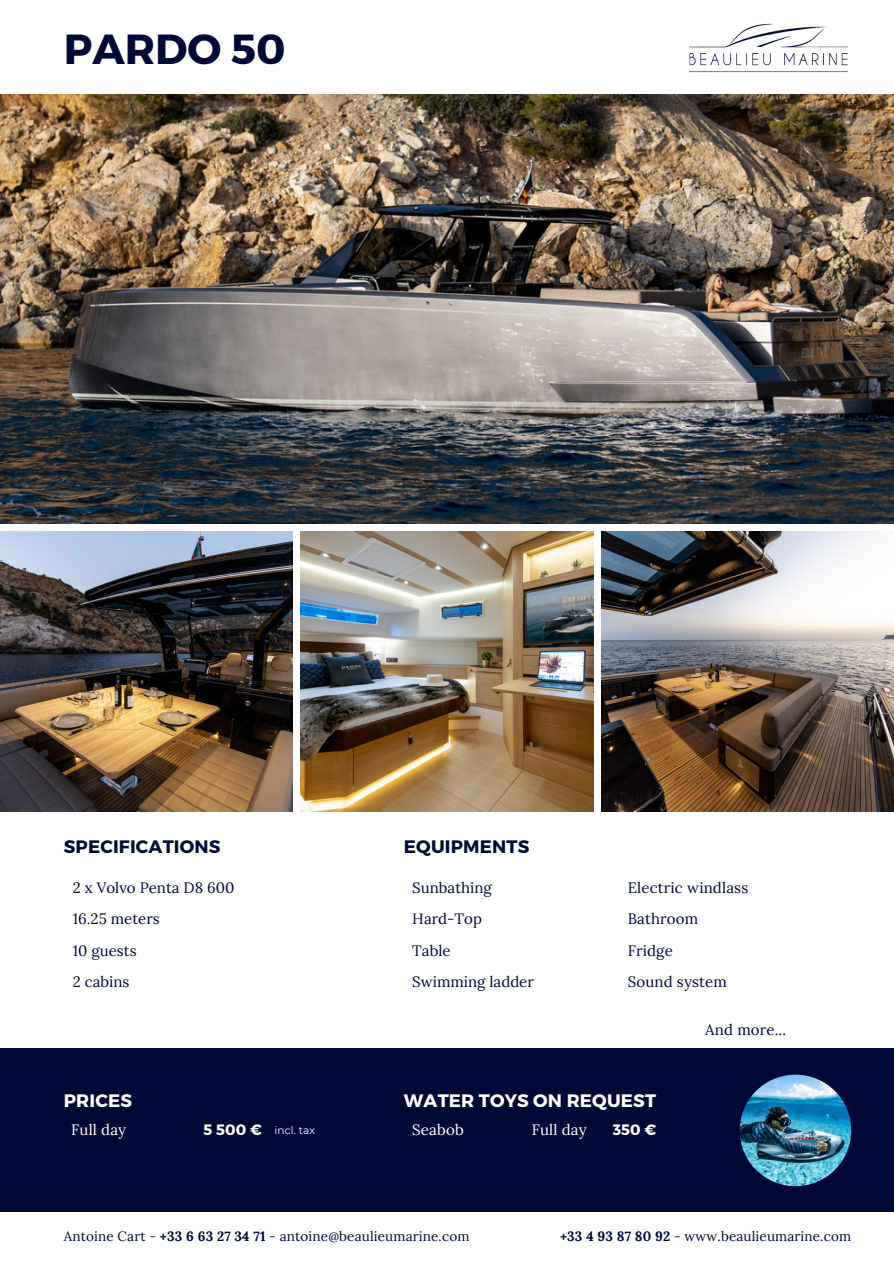
<style>
.page{position:relative;width:894px;height:1264px;background:#fff}
.page>*{position:absolute;margin:0;border:0;box-sizing:border-box;transform-origin:0 0}
.t1{font:700 42px "Montserrat";color:#000936}
.t2{font:700 21px "Montserrat";letter-spacing:.01em;color:#fff}
.t3{font:700 18px "Montserrat";letter-spacing:.01em;color:#000936}
.t4{font:700 18px "Montserrat";letter-spacing:.01em;color:#fff}
.t5{font:15px "Lora";color:#000936}
.t6{font:15px "Lora";letter-spacing:.01em;color:#fff}
.t7{font:700 15px "Montserrat";letter-spacing:.01em;color:#fff}
.t8{font:13.5px "Lora";letter-spacing:.01em;color:#000936}
.t9{font:10.5px "Montserrat";letter-spacing:.01em;color:#fff}
.s1{font-weight:700}
</style>
<div class="page">
<img style="left:689px;top:23px;width:159px;height:50px">
<img style="left:0;top:94px;width:893px;height:429px">
<img style="left:0;top:532px;width:293px;height:279px">
<img style="left:301px;top:532px;width:292px;height:279px">
<img style="left:601px;top:532px;width:292px;height:279px">
<div style="left:0;top:1048px;width:893px;height:163px;background:#000936"></div>
<img style="left:739px;top:1074px;width:112px;height:112px;border-radius:50%">
<p class="t1" style="left:64px;top:22px;width:223px">PARDO 50</p>
<p class="t3" style="left:64px;top:835px;width:158px">SPECIFICATIONS</p>
<p class="t3" style="left:404px;top:835px;width:127px">EQUIPMENTS</p>
<p class="t5" style="left:73px;top:877px;width:163px">2 x Volvo Penta D8 600</p>
<p class="t5" style="left:73px;top:909px;width:88px">16.25 meters</p>
<p class="t5" style="left:73px;top:940px;width:65px">10 guests</p>
<p class="t5" style="left:73px;top:972px;width:58px">2 cabins</p>
<p class="t5" style="left:412px;top:877px;width:81px">Sunbathing</p>
<p class="t5" style="left:412px;top:909px;width:71px">Hard-Top</p>
<p class="t5" style="left:412px;top:940px;width:40px">Table</p>
<p class="t5" style="left:412px;top:972px;width:123px">Swimming ladder</p>
<p class="t5" style="left:627px;top:877px;width:122px">Electric windlass</p>
<p class="t5" style="left:627px;top:909px;width:72px">Bathroom</p>
<p class="t5" style="left:627px;top:940px;width:47px">Fridge</p>
<p class="t5" style="left:627px;top:972px;width:101px">Sound system</p>
<p class="t5" style="left:705px;top:1019px;width:82px">And more...</p>
<p class="t4" style="left:64px;top:1088px;width:70px">PRICES</p>
<p class="t6" style="left:71px;top:1120px;width:56px">Full day</p>
<p class="t7" style="left:203px;top:1120px;width:60px">5 500 €</p>
<p class="t9" style="left:274px;top:1123px;width:42px">incl. tax</p>
<p class="t4" style="left:404px;top:1088px;width:253px">WATER TOYS ON REQUEST</p>
<p class="t6" style="left:412px;top:1119px;width:53px">Seabob</p>
<p class="t6" style="left:531px;top:1119px;width:56px">Full day</p>
<p class="t7" style="left:612px;top:1119px;width:45px">350 €</p>
<p class="t2" style="left:578px;top:1125px;width:107px">FULL DAY</p>
<p class="t8" style="left:64px;top:1227px;width:407px">Antoine Cart - <span class="s1">+33 6 63 27 34 71</span> - antoine@beaulieumarine.com</p>
<p class="t8" style="left:560px;top:1227px;width:292px"><span class="s1">+33 4 93 87 80 92</span> - www.beaulieumarine.com</p>
</div>
